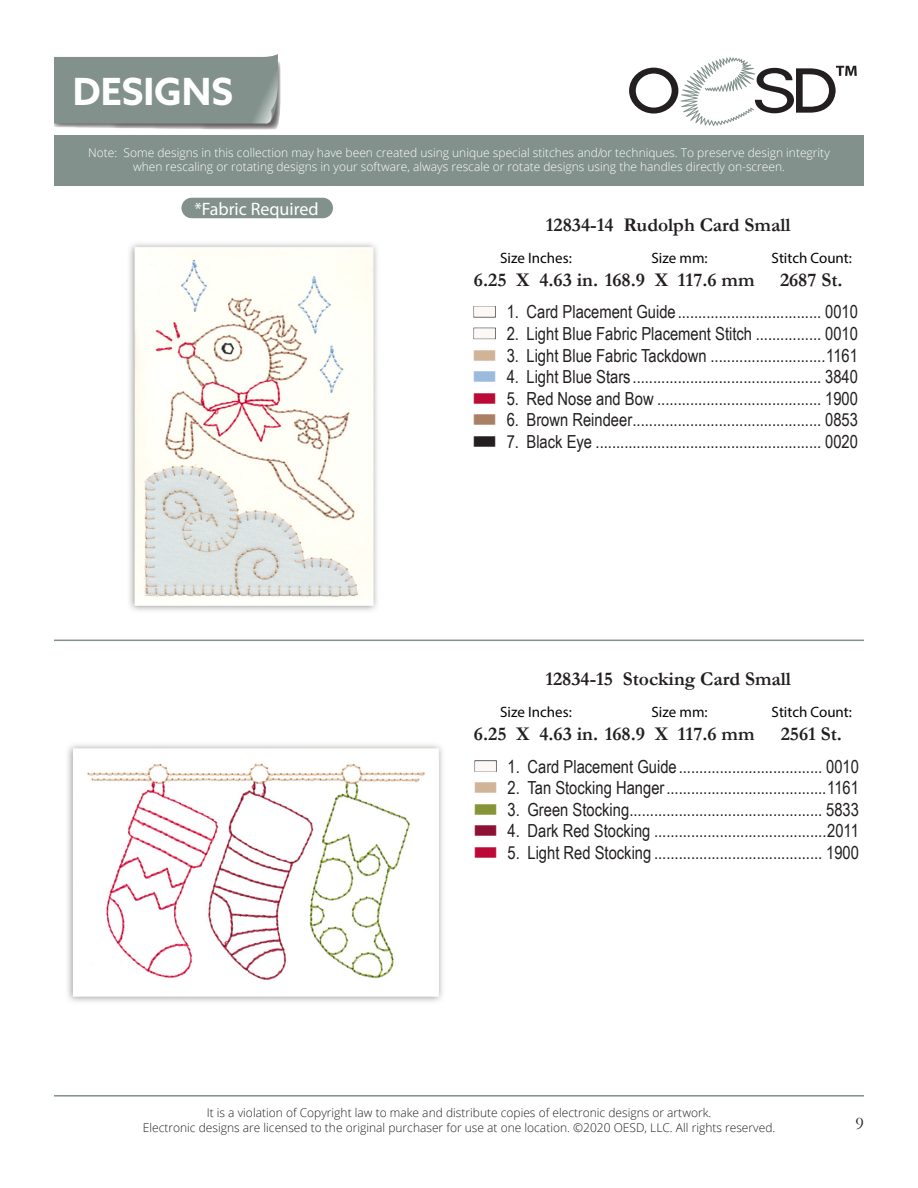
<style>
.page{position:relative;width:918px;height:1188px;background:#fff}
.page>*{position:absolute;margin:0;border:0;box-sizing:border-box;transform-origin:0 0}
.t1{font:700 37.5px "Azo Sans";color:#fff}
.t2{font:700 19.5px "Garamond";color:#231f20}
.t3{font:18px "Arial Narrow";color:#231f20}
.t4{font:18px "Myriad Pro";color:#fff}
.t5{font:18px "Garamond";color:#231f20}
.t6{font:15px "Myriad Pro";color:#040503}
.t7{font:300 12px/14.4px "Open Sans";color:#fff;text-align:center}
.t8{font:300 12px/14.4px "Open Sans";color:#231f20;text-align:center}
.s1{color:#d1b398}
.s2{color:#9cbade}
.s3{color:#bc0a38}
.s4{color:#a98064}
.s5{color:#869337}
.s6{color:#8e1134}
</style>
<div class="page">
<svg style="left:629px;top:57px;width:228px;height:69px"></svg>
<div style="left:54px;top:135px;width:810px;height:51px;background:#82918c"></div>
<hr style="left:54px;top:640px;width:810px;height:1px;background:#82918c">
<hr style="left:54px;top:1095px;width:810px;height:2px;background:#82918c">
<svg style="left:54px;top:54px;width:227px;height:76px;background:#8c9994"></svg>
<img style="left:67px;top:744px;width:376px;height:258px">
<img style="left:129px;top:243px;width:248px;height:368px">
<div style="left:182px;top:198px;width:151px;height:20px;background:#82918c;border-radius:10px"></div>
<h1 class="t1" style="left:73px;top:67px;width:162px">DESIGNS</h1>
<p class="t7" style="left:88px;top:145px;width:743px">Note: Some designs in this collection may have been created using unique special stitches and/or techniques. To preserve design integrity when rescaling or rotating designs in your software, always rescale or rotate designs using the handles directly on-screen.</p>
<p class="t4" style="left:194px;top:198px;width:126px">*Fabric Required</p>
<p class="t2" style="left:546px;top:212px;width:246px">12834-14 Rudolph Card Small</p>
<p class="t2" style="left:474px;top:266px;width:282px">6.25 X 4.63 in. 168.9 X 117.6 mm</p>
<p class="t2" style="left:780px;top:266px;width:64px">2687 St.</p>
<p class="t6" style="left:500px;top:248px;width:73px">Size Inches:</p>
<p class="t6" style="left:652px;top:248px;width:58px">Size mm:</p>
<p class="t6" style="left:772px;top:248px;width:82px">Stitch Count:</p>
<p class="t3" style="left:472px;top:299px;width:387px">■ 1. Card Placement Guide................................... 0010</p>
<p class="t3" style="left:472px;top:320px;width:387px">■ 2. Light Blue Fabric Placement Stitch ................ 0010</p>
<p class="t3" style="left:472px;top:342px;width:387px"><span class="s1">■</span> 3. Light Blue Fabric Tackdown ............................1161</p>
<p class="t3" style="left:472px;top:364px;width:387px"><span class="s2">■</span> 4. Light Blue Stars.............................................. 3840</p>
<p class="t3" style="left:472px;top:385px;width:387px"><span class="s3">■</span> 5. Red Nose and Bow ........................................ 1900</p>
<p class="t3" style="left:472px;top:407px;width:387px"><span class="s4">■</span> 6. Brown Reindeer.............................................. 0853</p>
<p class="t3" style="left:472px;top:428px;width:387px">■ 7. Black Eye ....................................................... 0020</p>
<p class="t2" style="left:545px;top:666px;width:247px">12834-15 Stocking Card Small</p>
<p class="t2" style="left:781px;top:721px;width:63px">2561 St.</p>
<p class="t3" style="left:473px;top:753px;width:387px">■ 1. Card Placement Guide................................... 0010</p>
<p class="t3" style="left:473px;top:775px;width:387px"><span class="s1">■</span> 2. Tan Stocking Hanger.......................................1161</p>
<p class="t3" style="left:473px;top:796px;width:387px"><span class="s5">■</span> 3. Green Stocking............................................... 5833</p>
<p class="t3" style="left:473px;top:818px;width:387px"><span class="s6">■</span> 4. Dark Red Stocking ..........................................2011</p>
<p class="t3" style="left:473px;top:839px;width:387px"><span class="s3">■</span> 5. Light Red Stocking ......................................... 1900</p>
<p class="t6" style="left:500px;top:703px;width:73px">Size Inches:</p>
<p class="t6" style="left:652px;top:703px;width:58px">Size mm:</p>
<p class="t6" style="left:772px;top:703px;width:82px">Stitch Count:</p>
<p class="t2" style="left:474px;top:721px;width:282px">6.25 X 4.63 in. 168.9 X 117.6 mm</p>
<p class="t8" style="left:143px;top:1105px;width:634px">It is a violation of Copyright law to make and distribute copies of electronic designs or artwork.<br>Electronic designs are licensed to the original purchaser for use at one location. ©2020 OESD, LLC. All rights reserved.</p>
<p class="t5" style="left:856px;top:1111px;width:10px">9</p>
</div>
